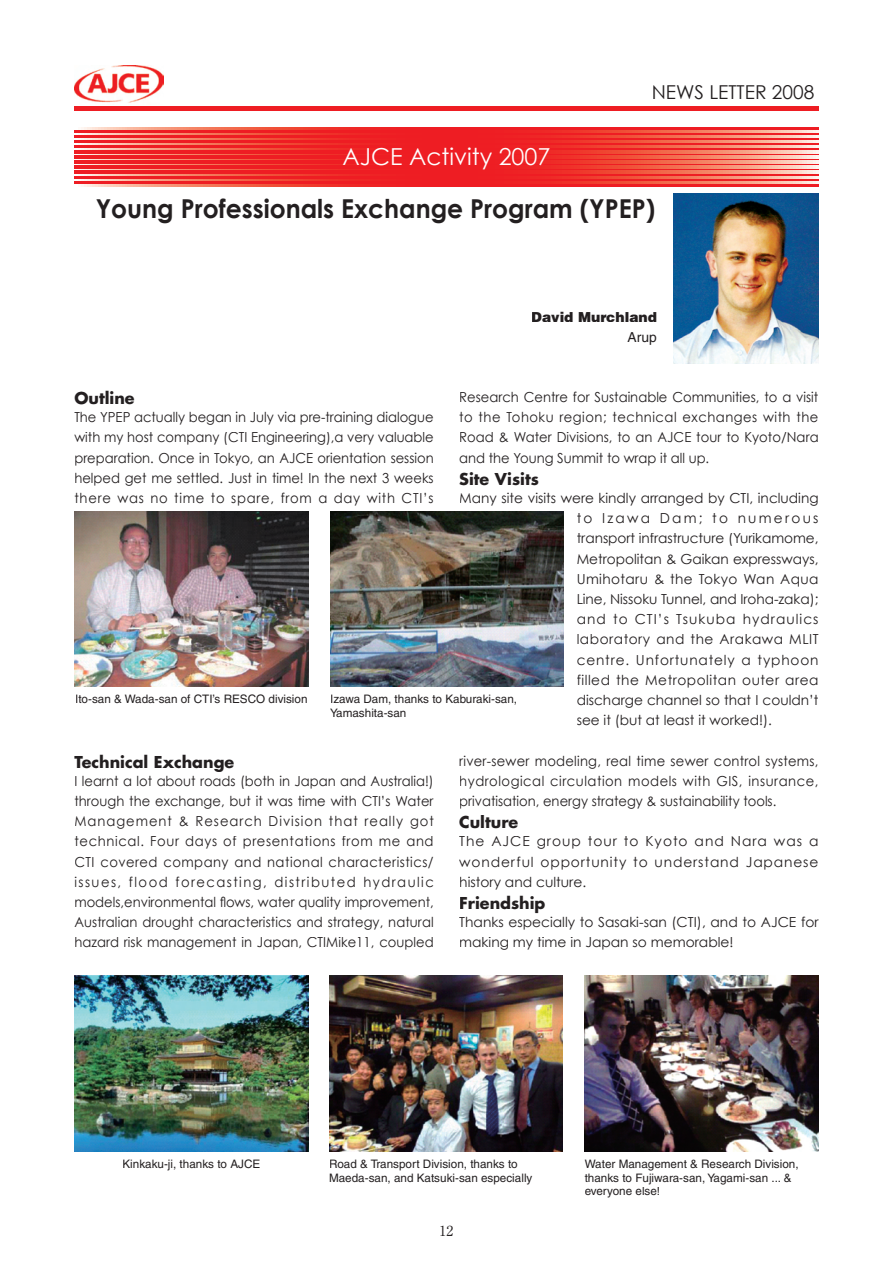
<style>
.page{position:relative;width:893px;height:1263px;background:#fff}
.page>*{position:absolute;margin:0;border:0;box-sizing:border-box;transform-origin:0 0}
.t1{font:700 26.1px "Century Gothic";color:#231f20;scale:.96 1}
.t2{font:23.4px "Century Gothic";color:#fff}
.t3{font:19.2px "Century Gothic";color:#231f20}
.t4{font:700 15.9px "Futura";color:#231f20}
.t5{font:13.8px/20.2px "Century Gothic";color:#231f20;text-align:justify;scale:.95 1}
.t6{font:13.8px/20.2px "Century Gothic";color:#231f20;text-align:justify}
.t7{font:900 13.8px "Helvetica";color:#231f20}
.t8{font:13.8px "Helvetica";color:#231f20}
.t9{font:13.8px "Ryumin Pro";color:#231f20}
.t10{font:11.7px/13.8px "Helvetica";color:#231f20}
</style>
<div class="page">
<img style="left:74px;top:66px;width:90px;height:37px">
<div style="left:74px;top:106px;width:745px;height:5px;background:#ee1d23"></div>
<img style="left:674px;top:193px;width:145px;height:171px">
<img style="left:74px;top:976px;width:234px;height:175px">
<img style="left:329px;top:976px;width:234px;height:175px">
<img style="left:585px;top:976px;width:234px;height:175px">
<img style="left:74px;top:511px;width:234px;height:176px">
<img style="left:330px;top:511px;width:234px;height:176px">
<svg style="left:74px;top:128px;width:745px;height:58px;background:#f0413d"></svg>
<svg style="left:74px;top:130px;width:745px;height:3px;background:#f0403b"></svg>
<svg style="left:74px;top:135px;width:745px;height:3px;background:#f0403b"></svg>
<svg style="left:74px;top:140px;width:745px;height:3px;background:#f0403b"></svg>
<svg style="left:74px;top:145px;width:745px;height:3px;background:#f0403b"></svg>
<svg style="left:74px;top:151px;width:745px;height:2px"></svg>
<svg style="left:74px;top:156px;width:745px;height:2px"></svg>
<svg style="left:74px;top:161px;width:745px;height:2px"></svg>
<svg style="left:74px;top:166px;width:745px;height:2px"></svg>
<svg style="left:74px;top:171px;width:745px;height:2px"></svg>
<svg style="left:74px;top:176px;width:745px;height:3px;background:#f0403b"></svg>
<svg style="left:74px;top:181px;width:745px;height:3px;background:#f0403b"></svg>
<h2 class="t2" style="left:342px;top:143px;width:210px">AJCE Activity 2007</h2>
<h3 class="t3" style="left:652px;top:81px;width:164px">NEWS LETTER 2008</h3>
<h1 class="t1" style="left:96px;top:192px;width:584px">Young Professionals Exchange Program (YPEP)</h1>
<p class="t7" style="left:531px;top:308px;width:127px">David Murchland</p>
<p class="t8" style="left:628px;top:329px;width:31px">Arup</p>
<p class="t4" style="left:74px;top:387px;width:62px">Outline</p>
<p class="t5" style="left:74px;top:407px;width:380px">The YPEP actually began in July via pre-training dialogue with my host company (CTI Engineering),a very valuable preparation. Once in Tokyo, an AJCE orientation session helped get me settled. Just in time! In the next 3 weeks there was no time to spare, from a day with CTI’s</p>
<p class="t5" style="left:459px;top:387px;width:380px">Research Centre for Sustainable Communities, to a visit to the Tohoku region; technical exchanges with the Road &amp; Water Divisions, to an AJCE tour to Kyoto/Nara and the Young Summit to wrap it all up.</p>
<p class="t4" style="left:459px;top:468px;width:81px">Site Visits</p>
<p class="t6" style="left:577px;top:488px;width:243px;text-indent:-117px">Many site visits were kindly arranged by CTI, including to Izawa Dam; to numerous transport infrastructure (Yurikamome, Metropolitan &amp; Gaikan expressways, Umihotaru &amp; the Tokyo Wan Aqua Line, Nissoku Tunnel, and Iroha-zaka); and to CTI’s Tsukuba hydraulics laboratory and the Arakawa MLIT centre. Unfortunately a typhoon filled the Metropolitan outer area discharge channel so that I couldn’t see it (but at least it worked!).</p>
<p class="t10" style="left:75px;top:692px;width:234px">Ito-san &amp; Wada-san of CTI’s RESCO division</p>
<p class="t10" style="left:330px;top:692px;width:189px">Izawa Dam, thanks to Kaburaki-san,<br>Yamashita-san</p>
<p class="t4" style="left:74px;top:751px;width:161px">Technical Exchange</p>
<p class="t5" style="left:74px;top:770px;width:380px">I learnt a lot about roads (both in Japan and Australia!) through the exchange, but it was time with CTI’s Water Management &amp; Research Division that really got technical. Four days of presentations from me and CTI covered company and national characteristics/ issues, flood forecasting, distributed hydraulic models,environmental flows, water quality improvement, Australian drought characteristics and strategy, natural hazard risk management in Japan, CTIMike11, coupled</p>
<p class="t5" style="left:459px;top:750px;width:380px">river-sewer modeling, real time sewer control systems, hydrological circulation models with GIS, insurance, privatisation, energy strategy &amp; sustainability tools.</p>
<p class="t4" style="left:459px;top:811px;width:61px">Culture</p>
<p class="t6" style="left:459px;top:831px;width:361px">The AJCE group tour to Kyoto and Nara was a wonderful opportunity to understand Japanese history and culture.</p>
<p class="t4" style="left:459px;top:892px;width:88px">Friendship</p>
<p class="t6" style="left:459px;top:912px;width:361px">Thanks especially to Sasaki-san (CTI), and to AJCE for making my time in Japan so memorable!</p>
<p class="t10" style="left:122px;top:1157px;width:139px">Kinkaku-ji, thanks to AJCE</p>
<p class="t10" style="left:329px;top:1157px;width:205px">Road &amp; Transport Division, thanks to<br>Maeda-san, and Katsuki-san especially</p>
<p class="t10" style="left:585px;top:1157px;width:215px">Water Management &amp; Research Division, thanks to Fujiwara-san, Yagami-san ... &amp; everyone else!</p>
<p class="t9" style="left:440px;top:1220px;width:15px">12</p>
</div>
